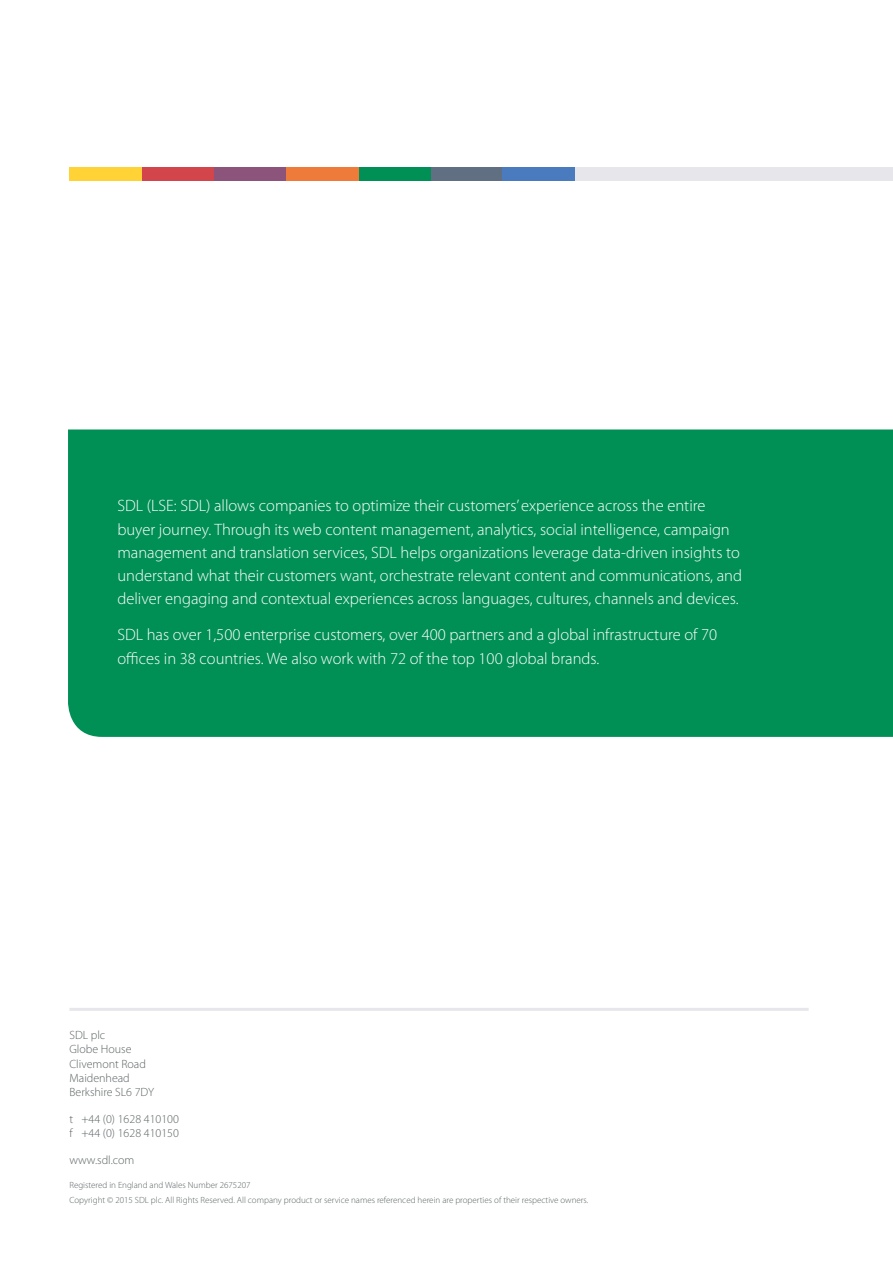
<style>
.page{position:relative;width:893px;height:1263px;background:#fff}
.page>*{position:absolute;margin:0;border:0;box-sizing:border-box;transform-origin:0 0}
.t1{font:300 16.5px/23.2px "Myriad Pro";color:#fff}
.t2{font:300 12px/14.2px "Myriad Pro";color:#5b6263}
.t3{font:300 9px/15px "Myriad Pro";color:#5b6263}
</style>
<div class="page">
<div style="left:430px;top:168px;width:72px;height:13px;background:#607082"></div>
<div style="left:358px;top:168px;width:72px;height:13px;background:#009055"></div>
<div style="left:286px;top:168px;width:72px;height:13px;background:#ef7b3a"></div>
<div style="left:214px;top:168px;width:72px;height:13px;background:#8c547a"></div>
<div style="left:142px;top:168px;width:72px;height:13px;background:#d2454a"></div>
<div style="left:70px;top:168px;width:72px;height:13px;background:#ffd236"></div>
<div style="left:574px;top:168px;width:319px;height:13px;background:#e7e6ea"></div>
<div style="left:502px;top:168px;width:72px;height:13px;background:#497bbe"></div>
<hr style="left:69px;top:1008px;width:740px;height:3px;background:#e7e6ea">
<div style="left:68px;top:429px;width:825px;height:308px;background:#009055"></div>
<p class="t1" style="left:117px;top:494px;width:626px">SDL (LSE: SDL) allows companies to optimize their customers’ experience across the entire buyer journey. Through its web content management, analytics, social intelligence, campaign management and translation services, SDL helps organizations leverage data-driven insights to understand what their customers want, orchestrate relevant content and communications, and deliver engaging and contextual experiences across languages, cultures, channels and devices.</p>
<p class="t1" style="left:117px;top:623px;width:601px">SDL has over 1,500 enterprise customers, over 400 partners and a global infrastructure of 70 offices in 38 countries. We also work with 72 of the top 100 global brands.</p>
<p class="t2" style="left:69px;top:1028px;width:86px">SDL plc<br>Globe House<br>Clivemont Road<br>Maidenhead<br>Berkshire SL6 7DY</p>
<p class="t2" style="left:69px;top:1112px;width:111px">t +44 (0) 1628 410100 f +44 (0) 1628 410150</p>
<p class="t2" style="left:69px;top:1153px;width:66px">www.sdl.com</p>
<p class="t3" style="left:69px;top:1178px;width:520px">Registered in England and Wales Number 2675207<br>Copyright © 2015 SDL plc. All Rights Reserved. All company product or service names referenced herein are properties of their respective owners.</p>
</div>
